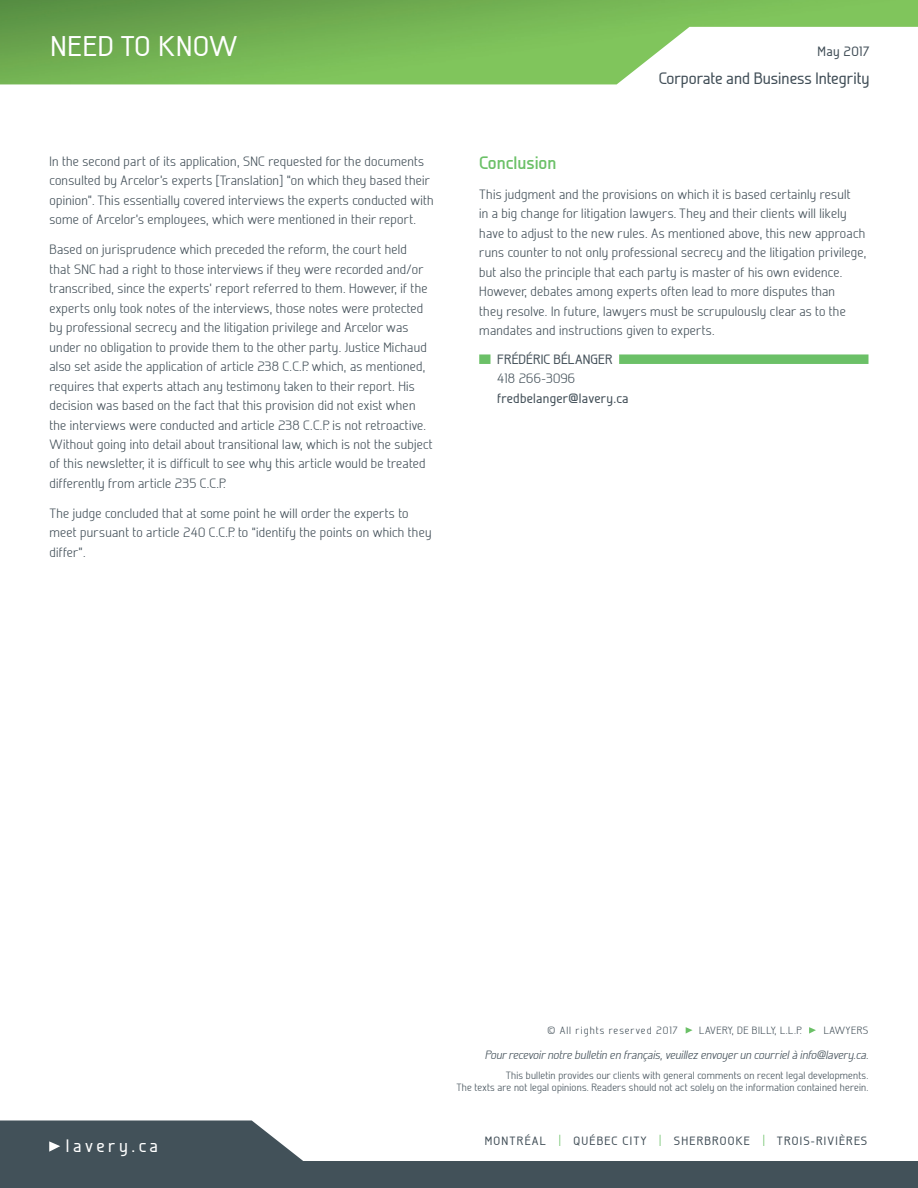
<style>
.page{position:relative;width:918px;height:1188px;background:#fff}
.page>*{position:absolute;margin:0;border:0;box-sizing:border-box;transform-origin:0 0}
.t1{font:500 28.5px "Galette";letter-spacing:.03em;color:#fff}
.t2{font:700 18px "Galette";color:#6bc067}
.t3{font:500 18px "Galette";letter-spacing:.2em;color:#fff}
.t4{font:500 16.5px "Galette";color:#424f58}
.t5{font:300 13.5px/19.5px "Galette";letter-spacing:.02em;color:#424f58}
.t6{font:500 13.5px "Galette";letter-spacing:.02em;color:#424f58}
.t7{font:italic 300 12px "Galette";color:#424f58}
.t8{font:500 12px "Galette";letter-spacing:.1em;color:#424f58}
.t9{font:300 10.5px/12.6px "Galette";letter-spacing:.02em;color:#424f58;text-align:right}
.t10{font:300 10.5px "Galette";letter-spacing:.05em;color:#424f58}
.t11{font:300 10.5px "Galette";letter-spacing:.1em;color:#424f58}
.s1{font-weight:300;font-size:15px;color:#6bc067}
</style>
<div class="page">
<img style="left:0;top:0;width:918px;height:84px">
<svg style="left:0;top:1120px;width:918px;height:68px;fill:#425159"></svg>
<svg style="left:49px;top:1141px;width:11px;height:11px"></svg>
<svg style="left:686px;top:1027px;width:7px;height:7px"></svg>
<svg style="left:809px;top:1027px;width:7px;height:7px"></svg>
<div style="left:479px;top:354px;width:389px;height:10px;background:#6bc067"></div>
<div style="left:490px;top:353px;width:129px;height:12px;background:#fff"></div>
<h1 class="t1" style="left:51px;top:29px;width:189px">NEED TO KNOW</h1>
<p class="t6" style="left:818px;top:43px;width:53px">May 2017</p>
<p class="t4" style="left:659px;top:69px;width:212px">Corporate and Business Integrity</p>
<p class="t5" style="left:50px;top:151px;width:386px">In the second part of its application, SNC requested for the documents consulted by Arcelor’s experts [Translation] “on which they based their opinion”. This essentially covered interviews the experts conducted with some of Arcelor’s employees, which were mentioned in their report.</p>
<p class="t5" style="left:50px;top:239px;width:385px">Based on jurisprudence which preceded the reform, the court held<br>that SNC had a right to those interviews if they were recorded and/or transcribed, since the experts’ report referred to them. However, if the experts only took notes of the interviews, those notes were protected by professional secrecy and the litigation privilege and Arcelor was under no obligation to provide them to the other party. Justice Michaud also set aside the application of article 238 C.C.P. which, as mentioned, requires that experts attach any testimony taken to their report. His decision was based on the fact that this provision did not exist when the interviews were conducted and article 238 C.C.P. is not retroactive.<br>Without going into detail about transitional law, which is not the subject of this newsletter, it is difficult to see why this article would be treated differently from article 235 C.C.P.</p>
<p class="t5" style="left:50px;top:503px;width:384px">The judge concluded that at some point he will order the experts to meet pursuant to article 240 C.C.P. to “identify the points on which they differ”.</p>
<h2 class="t2" style="left:479px;top:152px;width:79px">Conclusion</h2>
<p class="t5" style="left:479px;top:184px;width:389px">This judgment and the provisions on which it is based certainly result<br>in a big change for litigation lawyers. They and their clients will likely have to adjust to the new rules. As mentioned above, this new approach runs counter to not only professional secrecy and the litigation privilege, but also the principle that each party is master of his own evidence.<br>However, debates among experts often lead to more disputes than<br>they resolve. In future, lawyers must be scrupulously clear as to the mandates and instructions given to experts.</p>
<p class="t6" style="left:497px;top:351px;width:117px">FRÉDÉRIC BÉLANGER</p>
<p class="t5" style="left:497px;top:369px;width:80px">418 266-3096</p>
<p class="t6" style="left:497px;top:390px;width:133px">fredbelanger@lavery.ca</p>
<h2 class="t3" style="left:66px;top:1134px;width:94px">lavery.ca</h2>
<p class="t11" style="left:547px;top:1024px;width:132px">© All rights reserved 2017</p>
<p class="t10" style="left:699px;top:1024px;width:104px">LAVERY, DE BILLY, L.L.P.</p>
<p class="t10" style="left:824px;top:1024px;width:46px">LAWYERS</p>
<p class="t7" style="left:485px;top:1047px;width:385px">Pour recevoir notre bulletin en français, veuillez envoyer un courriel à info@lavery.ca.</p>
<p class="t9" style="left:456px;top:1069px;width:413px">This bulletin provides our clients with general comments on recent legal developments.<br>The texts are not legal opinions. Readers should not act solely on the information contained herein.</p>
<p class="t8" style="left:485px;top:1133px;width:384px">MONTRÉAL <span class="s1">|</span> QUÉBEC CITY <span class="s1">|</span> SHERBROOKE <span class="s1">|</span> TROIS-RIVIÈRES</p>
</div>
